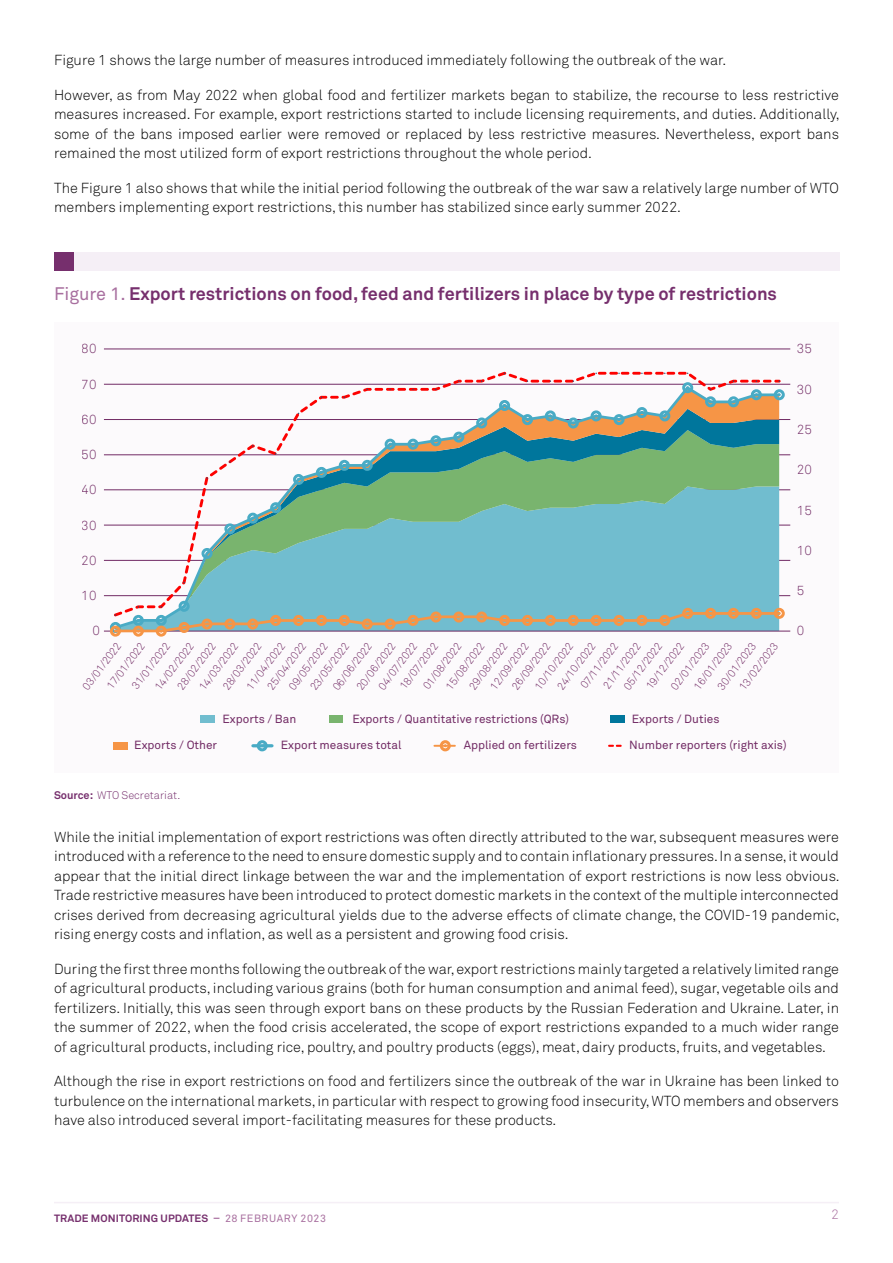
<style>
.page{position:relative;width:893px;height:1263px;background:#fff}
.page>*{position:absolute;margin:0;border:0;box-sizing:border-box;transform-origin:0 0}
.t1{font:700 18px "Akkurat Pro";color:#762f6d}
.t2{font:300 14.4px/19.5px "Akkurat Pro";color:#000;text-align:justify}
.t3{font:300 13.5px "Akkurat Pro";color:#a86f9f}
.t4{font:300 13.2px "Akkurat Pro";color:#722b65}
.t5{font:11.7px "Akkurat Pro";color:#722b65}
.t6{font:300 10.95px "Akkurat Pro";color:#762f6d}
.t7{font:300 10.8px/18.9px "Akkurat Pro";color:#722b65}
.t8{font:700 10.5px "Akkurat Pro";letter-spacing:.01em;color:#762f6d}
.s1{font-weight:400;color:#a86f9f}
.s2{font-weight:700}
.s3{color:#a86f9f}
</style>
<div class="page">
<hr style="left:54px;top:1202px;width:785px;height:1px;background:#f5eff6">
<div style="left:54px;top:322px;width:785px;height:450px;background:#fcfafc"></div>
<hr style="left:104px;top:595px;width:686px;height:1px;background:#722b65">
<hr style="left:104px;top:560px;width:686px;height:1px;background:#722b65">
<hr style="left:104px;top:525px;width:686px;height:1px;background:#722b65">
<hr style="left:104px;top:489px;width:686px;height:1px;background:#722b65">
<hr style="left:104px;top:454px;width:686px;height:1px;background:#722b65">
<hr style="left:104px;top:419px;width:686px;height:1px;background:#722b65">
<hr style="left:104px;top:384px;width:686px;height:1px;background:#722b65">
<hr style="left:104px;top:349px;width:686px;height:1px;background:#722b65">
<hr style="left:104px;top:631px;width:686px;height:1px;background:#722b65">
<div style="left:110px;top:622px;width:11px;height:11px;border:8px solid #49abc5;border-radius:50%"></div>
<div style="left:774px;top:389px;width:11px;height:11px;border:8px solid #49abc5;border-radius:50%"></div>
<div style="left:110px;top:626px;width:11px;height:11px;border:8px solid #f69546;border-radius:50%"></div>
<div style="left:133px;top:626px;width:11px;height:11px;border:8px solid #f69546;border-radius:50%"></div>
<div style="left:156px;top:626px;width:11px;height:11px;border:8px solid #f69546;border-radius:50%"></div>
<div style="left:774px;top:608px;width:11px;height:11px;border:8px solid #f69546;border-radius:50%"></div>
<svg style="left:114px;top:372px;width:667px;height:233px"></svg>
<svg style="left:113px;top:605px;width:669px;height:29px;background:#99b6b6"></svg>
<div style="left:201px;top:715px;width:14px;height:8px;background:#71bdcf"></div>
<div style="left:329px;top:715px;width:14px;height:8px;background:#79b46e"></div>
<div style="left:610px;top:715px;width:15px;height:8px;background:#00769c"></div>
<div style="left:114px;top:742px;width:14px;height:8px;background:#f69546"></div>
<hr style="left:253px;top:744px;width:19px;height:3px;background:#49abc5">
<div style="left:257px;top:740px;width:11px;height:11px;border:8px solid #49abc5;border-radius:50%"></div>
<hr style="left:434px;top:745px;width:21px;height:2px;background:#f69546">
<div style="left:440px;top:740px;width:11px;height:11px;border:8px solid #f69546;border-radius:50%"></div>
<svg style="left:608px;top:745px;width:14px;height:2px"></svg>
<div style="left:54px;top:252px;width:786px;height:18px;background:#f5eff6"></div>
<div style="left:54px;top:252px;width:20px;height:18px;background:#762f6d"></div>
<p class="t2" style="left:54px;top:50px;width:674px">Figure 1 shows the large number of measures introduced immediately following the outbreak of the war.</p>
<p class="t2" style="left:54px;top:85px;width:787px">However, as from May 2022 when global food and fertilizer markets began to stabilize, the recourse to less restrictive measures increased. For example, export restrictions started to include licensing requirements, and duties. Additionally, some of the bans imposed earlier were removed or replaced by less restrictive measures. Nevertheless, export bans remained the most utilized form of export restrictions throughout the whole period.</p>
<p class="t2" style="left:54px;top:178px;width:787px">The Figure 1 also shows that while the initial period following the outbreak of the war saw a relatively large number of WTO members implementing export restrictions, this number has stabilized since early summer 2022.</p>
<p class="t1" style="left:54px;top:282px;width:724px"><span class="s1">Figure 1.</span> Export restrictions on food, feed and fertilizers in place by type of restrictions</p>
<p class="t4" style="left:82px;top:341px;width:16px">80</p>
<p class="t4" style="left:82px;top:376px;width:16px">70</p>
<p class="t4" style="left:82px;top:411px;width:16px">60</p>
<p class="t4" style="left:82px;top:446px;width:16px">50</p>
<p class="t4" style="left:82px;top:482px;width:16px">40</p>
<p class="t4" style="left:82px;top:517px;width:16px">30</p>
<p class="t4" style="left:82px;top:552px;width:16px">20</p>
<p class="t4" style="left:82px;top:588px;width:16px">10</p>
<p class="t4" style="left:93px;top:623px;width:9px">0</p>
<p class="t7" style="left:262px;top:683px;width:59px;rotate:-53deg">25/04/2022</p>
<p class="t7" style="left:506px;top:683px;width:58px;rotate:-53deg">26/09/2022</p>
<p class="t7" style="left:485px;top:683px;width:58px;rotate:-53deg">12/09/2022</p>
<p class="t7" style="left:529px;top:683px;width:58px;rotate:-53deg">10/10/2022</p>
<p class="t7" style="left:382px;top:673px;width:57px;line-height:16.8px;text-indent:-13px;rotate:-53deg">04/07/2022<br>18/07/2022</p>
<p class="t7" style="left:305px;top:683px;width:59px;rotate:-53deg">23/05/2022</p>
<p class="t7" style="left:464px;top:683px;width:58px;rotate:-53deg">29/08/2022</p>
<p class="t7" style="left:552px;top:683px;width:58px;rotate:-53deg">24/10/2022</p>
<p class="t7" style="left:284px;top:683px;width:58px;rotate:-53deg">09/05/2022</p>
<p class="t7" style="left:441px;top:683px;width:58px;rotate:-53deg">15/08/2022</p>
<p class="t7" style="left:328px;top:683px;width:59px;rotate:-53deg">06/06/2022</p>
<p class="t7" style="left:351px;top:683px;width:59px;rotate:-53deg">20/06/2022</p>
<p class="t7" style="left:418px;top:682px;width:57px;rotate:-53deg">01/08/2022</p>
<p class="t7" style="left:618px;top:683px;width:58px;rotate:-53deg">05/12/2022</p>
<p class="t7" style="left:134px;top:672px;width:58px;text-indent:-13px;rotate:-53deg">31/01/2022<br>14/02/2022</p>
<p class="t7" style="left:194px;top:683px;width:59px;rotate:-53deg">14/03/2022</p>
<p class="t7" style="left:172px;top:683px;width:58px;rotate:-53deg">28/02/2022</p>
<p class="t7" style="left:575px;top:681px;width:56px;rotate:-53deg">07/11/2022</p>
<p class="t7" style="left:598px;top:682px;width:56px;rotate:-53deg">21/11/2022</p>
<p class="t7" style="left:241px;top:683px;width:58px;rotate:-53deg">11/04/2022</p>
<p class="t7" style="left:641px;top:682px;width:57px;rotate:-53deg">19/12/2022</p>
<p class="t7" style="left:218px;top:683px;width:58px;rotate:-53deg">28/03/2022</p>
<p class="t7" style="left:87px;top:671px;width:57px;text-indent:-15px;rotate:-53deg">03/01/2022<br>17/01/2022</p>
<p class="t7" style="left:734px;top:683px;width:58px;rotate:-53deg">13/02/2023</p>
<p class="t7" style="left:688px;top:683px;width:58px;rotate:-53deg">16/01/2023</p>
<p class="t7" style="left:712px;top:683px;width:58px;rotate:-53deg">30/01/2023</p>
<p class="t7" style="left:666px;top:683px;width:58px;rotate:-53deg">02/01/2023</p>
<p class="t5" style="left:223px;top:712px;width:75px">Exports / Ban</p>
<p class="t5" style="left:352px;top:712px;width:218px">Exports / Quantitative restrictions (QRs)</p>
<p class="t5" style="left:632px;top:712px;width:89px">Exports / Duties</p>
<p class="t5" style="left:134px;top:738px;width:84px">Exports / Other</p>
<p class="t5" style="left:281px;top:738px;width:122px">Export measures total</p>
<p class="t5" style="left:464px;top:738px;width:115px">Applied on fertilizers</p>
<p class="t5" style="left:629px;top:738px;width:159px">Number reporters (right axis)</p>
<p class="t4" style="left:797px;top:341px;width:16px">35</p>
<p class="t4" style="left:797px;top:381px;width:16px">30</p>
<p class="t4" style="left:797px;top:421px;width:16px">25</p>
<p class="t4" style="left:797px;top:462px;width:16px">20</p>
<p class="t4" style="left:797px;top:502px;width:16px">15</p>
<p class="t4" style="left:797px;top:542px;width:16px">10</p>
<p class="t4" style="left:797px;top:583px;width:9px">5</p>
<p class="t4" style="left:797px;top:623px;width:9px">0</p>
<p class="t6" style="left:54px;top:788px;width:128px"><span class="s2">Source:</span> WTO Secretariat.</p>
<p class="t2" style="left:54px;top:827px;width:787px">While the initial implementation of export restrictions was often directly attributed to the war, subsequent measures were introduced with a reference to the need to ensure domestic supply and to contain inflationary pressures. In a sense, it would appear that the initial direct linkage between the war and the implementation of export restrictions is now less obvious.<br>Trade restrictive measures have been introduced to protect domestic markets in the context of the multiple interconnected crises derived from decreasing agricultural yields due to the adverse effects of climate change, the COVID-19 pandemic, rising energy costs and inflation, as well as a persistent and growing food crisis.</p>
<p class="t2" style="left:54px;top:959px;width:787px">During the first three months following the outbreak of the war, export restrictions mainly targeted a relatively limited range of agricultural products, including various grains (both for human consumption and animal feed), sugar, vegetable oils and fertilizers. Initially, this was seen through export bans on these products by the Russian Federation and Ukraine. Later, in the summer of 2022, when the food crisis accelerated, the scope of export restrictions expanded to a much wider range of agricultural products, including rice, poultry, and poultry products (eggs), meat, dairy products, fruits, and vegetables.</p>
<p class="t2" style="left:54px;top:1071px;width:786px">Although the rise in export restrictions on food and fertilizers since the outbreak of the war in Ukraine has been linked to turbulence on the international markets, in particular with respect to growing food insecurity, WTO members and observers have also introduced several import-facilitating measures for these products.</p>
<p class="t8" style="left:54px;top:1212px;width:273px">TRADE MONITORING UPDATES <span class="s3">–</span> <span class="s1">28 FEBRUARY 2023</span></p>
<p class="t3" style="left:831px;top:1207px;width:9px">2</p>
</div>
